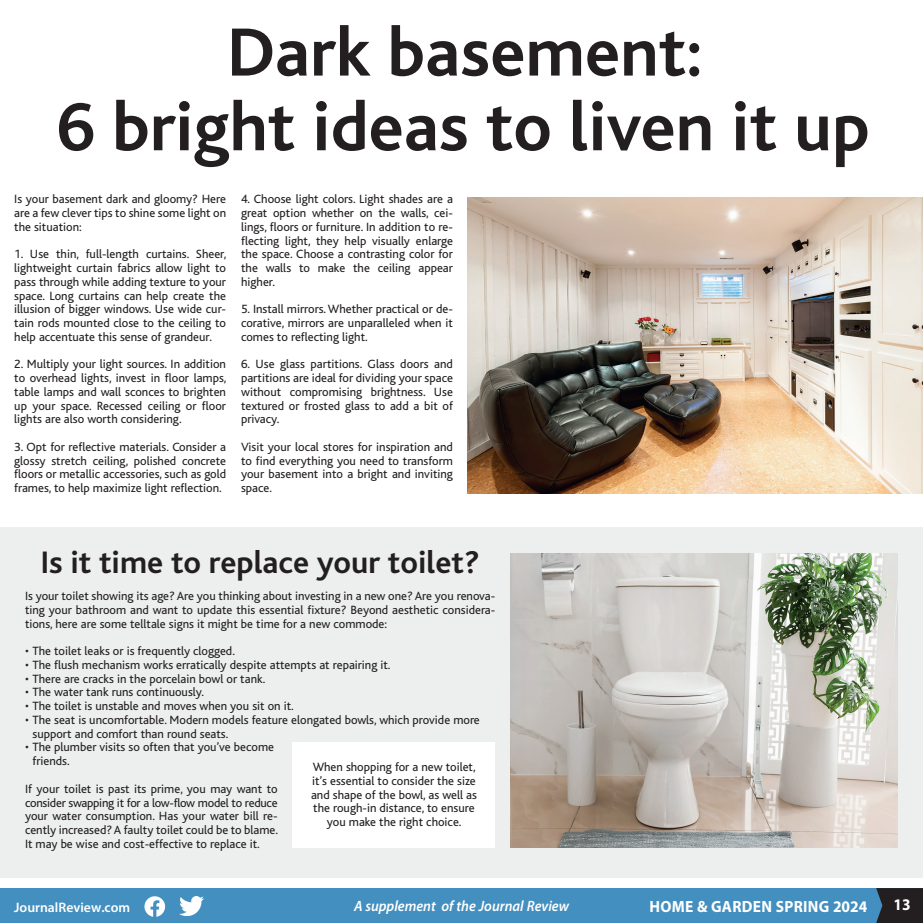
<style>
.page{position:relative;width:923px;height:923px;background:#fff}
.page>*{position:absolute;margin:0;border:0;box-sizing:border-box;transform-origin:0 0}
.TEXTE_RENVERSÉ{font:700 71.25px/74.6px "Bliss";color:#231f20;text-align:center}
.TEXTE_RENVERSÉ-2{font:700 32.5px "Bliss";color:#231f20}
.t1{font:700 16.25px "Myriad Pro";letter-spacing:.02em;color:#fff;scale:.95 1}
.t2{font:italic 600 15px "Myriad Pro";color:#fff;scale:.95 1}
.t3{font:600 13.75px "Myriad Pro";color:#fff}
.TEXTE_RENVERSÉ-3{font:12.5px/13.8px "Bliss";color:#231f20;text-align:justify}
</style>
<div class="page">
<div style="left:0;top:888px;width:922px;height:34px;background:#438fc0"></div>
<svg style="left:876px;top:888px;width:46px;height:34px;background:#25272c"></svg>
<svg style="left:144px;top:896px;width:21px;height:20px"></svg>
<img style="left:179px;top:896px;width:24px;height:19px">
<div style="left:0;top:527px;width:922px;height:350px;background:#edefee"></div>
<img style="left:510px;top:554px;width:388px;height:293px">
<div style="left:292px;top:742px;width:203px;height:105px;background:#fff"></div>
<img style="left:467px;top:197px;width:455px;height:296px">
<p class="TEXTE_RENVERSÉ" style="left:57px;top:16px;width:814px">Dark basement:<br>6 bright ideas to liven it up</p>
<p class="TEXTE_RENVERSÉ-3" style="left:14px;top:193px;width:213px">Is your basement dark and gloomy? Here are a few clever tips to shine some light on the situation:</p>
<p class="TEXTE_RENVERSÉ-3" style="left:14px;top:248px;width:214px">1. Use thin, full-length curtains. Sheer, lightweight curtain fabrics allow light to pass through while adding texture to your space. Long curtains can help create the illusion of bigger windows. Use wide cur&shy;tain rods mounted close to the ceiling to help accentuate this sense of grandeur.</p>
<p class="TEXTE_RENVERSÉ-3" style="left:14px;top:358px;width:214px">2. Multiply your light sources. In addition to overhead lights, invest in floor lamps, table lamps and wall sconces to brighten up your space. Recessed ceiling or floor lights are also worth considering.</p>
<p class="TEXTE_RENVERSÉ-3" style="left:14px;top:440px;width:213px">3. Opt for reflective materials. Consider a glossy stretch ceiling, polished concrete floors or metallic accessories, such as gold frames, to help maximize light reflection.</p>
<p class="TEXTE_RENVERSÉ-3" style="left:241px;top:193px;width:213px">4. Choose light colors. Light shades are a great option whether on the walls, cei&shy;lings, floors or furniture. In addition to re&shy;flecting light, they help visually enlarge the space. Choose a contrasting color for the walls to make the ceiling appear higher.</p>
<p class="TEXTE_RENVERSÉ-3" style="left:241px;top:303px;width:213px">5. Install mirrors. Whether practical or de&shy;corative, mirrors are unparalleled when it comes to reflecting light.</p>
<p class="TEXTE_RENVERSÉ-3" style="left:241px;top:358px;width:213px">6. Use glass partitions. Glass doors and partitions are ideal for dividing your space without compromising brightness. Use textured or frosted glass to add a bit of privacy.</p>
<p class="TEXTE_RENVERSÉ-3" style="left:241px;top:440px;width:213px">Visit your local stores for inspiration and to find everything you need to transform your basement into a bright and inviting space.</p>
<p class="TEXTE_RENVERSÉ-2" style="left:41px;top:545px;width:440px">Is it time to replace your toilet?</p>
<p class="TEXTE_RENVERSÉ-3" style="left:25px;top:589px;width:472px">Is your toilet showing its age? Are you thinking about investing in a new one? Are you renova&shy;ting your bathroom and want to update this essential fixture? Beyond aesthetic considera&shy;tions, here are some telltale signs it might be time for a new commode:</p>
<p class="TEXTE_RENVERSÉ-3" style="left:25px;top:644px;width:211px">• The toilet leaks or is frequently clogged.</p>
<p class="TEXTE_RENVERSÉ-3" style="left:25px;top:658px;width:367px">• The flush mechanism works erratically despite attempts at repairing it.</p>
<p class="TEXTE_RENVERSÉ-3" style="left:25px;top:672px;width:242px">• There are cracks in the porcelain bowl or tank.</p>
<p class="TEXTE_RENVERSÉ-3" style="left:25px;top:685px;width:180px">• The water tank runs continuously.</p>
<p class="TEXTE_RENVERSÉ-3" style="left:25px;top:699px;width:270px">• The toilet is unstable and moves when you sit on it.</p>
<p class="TEXTE_RENVERSÉ-3" style="left:32px;top:713px;width:449px;text-indent:-8px">• The seat is uncomfortable. Modern models feature elongated bowls, which provide more support and comfort than round seats.</p>
<p class="TEXTE_RENVERSÉ-3" style="left:32px;top:740px;width:243px;text-indent:-8px">• The plumber visits so often that you’ve become friends.</p>
<p class="TEXTE_RENVERSÉ-3" style="left:25px;top:782px;width:255px">If your toilet is past its prime, you may want to consider swapping it for a low-flow model to reduce your water consumption. Has your water bill re&shy;cently increased? A faulty toilet could be to blame.<br>It may be wise and cost-effective to replace it.</p>
<p class="TEXTE_RENVERSÉ-3" style="left:313px;top:760px;width:164px">When shopping for a new toilet,</p>
<p class="TEXTE_RENVERSÉ-3" style="left:312px;top:774px;width:165px">it’s essential to consider the size</p>
<p class="TEXTE_RENVERSÉ-3" style="left:311px;top:788px;width:167px">and shape of the bowl, as well as</p>
<p class="TEXTE_RENVERSÉ-3" style="left:313px;top:801px;width:163px">the rough-in distance, to ensure</p>
<p class="TEXTE_RENVERSÉ-3" style="left:327px;top:815px;width:136px">you make the right choice.</p>
<p class="t3" style="left:14px;top:898px;width:117px">JournalReview.com</p>
<p class="t2" style="left:354px;top:896px;width:228px">A supplement of the Journal Review</p>
<h3 class="t1" style="left:649px;top:895px;width:231px">HOME &amp; GARDEN SPRING 2024</h3>
<h3 class="t1" style="left:893px;top:894px;width:20px">13</h3>
</div>
